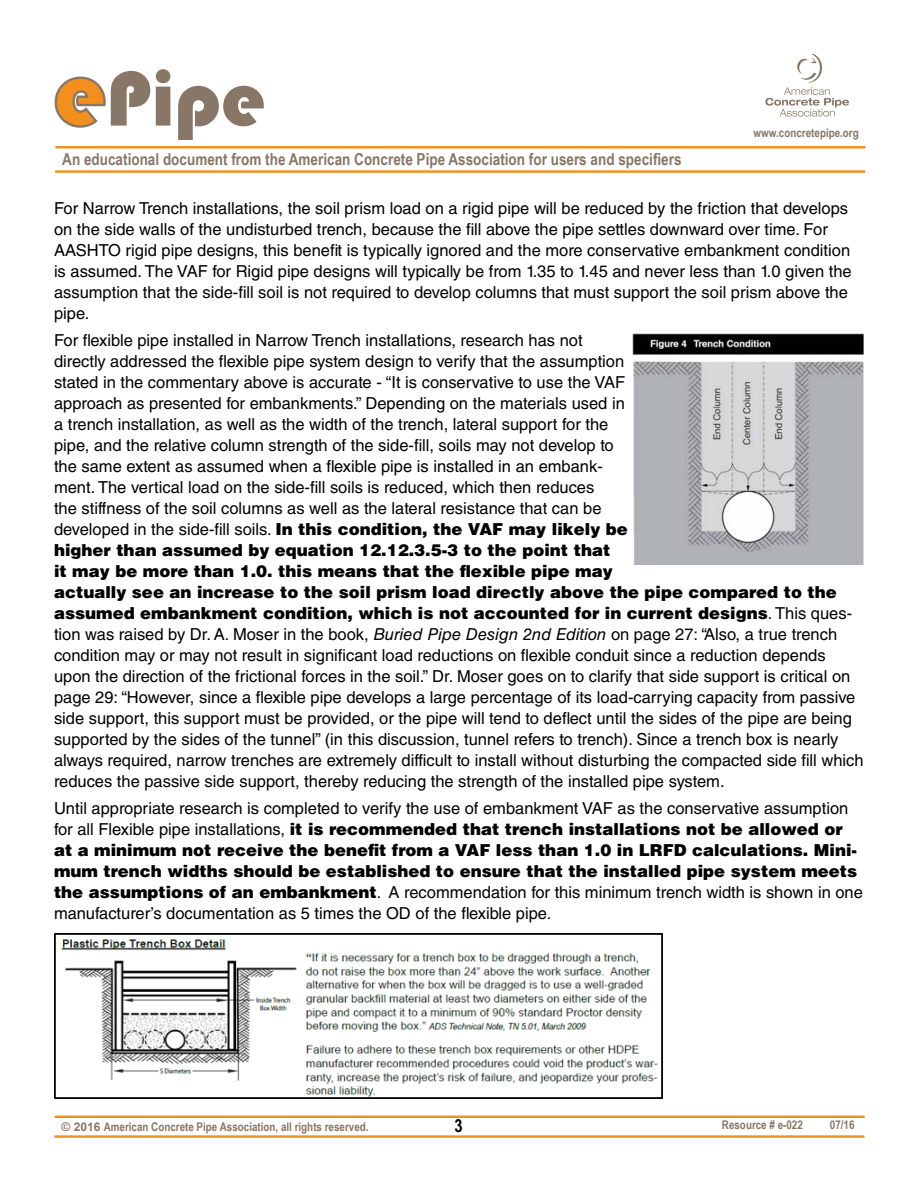
<style>
.page{position:relative;width:918px;height:1188px;background:#fff}
.page>*{position:absolute;margin:0;border:0;box-sizing:border-box;transform-origin:0 0}
.t1{font:80.1px "Bauhaus 93";color:#876}
.t2{font:700 18px "Arial Narrow";color:#000}
.t3{font:16.5px/21px "Helvetica LT Std";color:#000}
.t4{font:700 16.5px "Arial Narrow";color:#876}
.t5{font:700 12px "Arial Narrow";color:#876}
.s1{font-size:96.15px;color:#f3901d}
.s2{font-weight:900}
.s3{font-style:italic}
.s4{font-family:"Arial"}
</style>
<div class="page">
<svg style="left:54px;top:76px;width:52px;height:52px"></svg>
<svg style="left:765px;top:54px;width:84px;height:63px"></svg>
<hr style="left:55px;top:146px;width:810px;height:3px;background:#f3901d">
<hr style="left:55px;top:170px;width:810px;height:3px;background:#f3901d">
<hr style="left:55px;top:1116px;width:810px;height:2px;background:#f3901d">
<hr style="left:54px;top:1135px;width:810px;height:3px;background:#f3901d">
<img style="left:633px;top:334px;width:231px;height:231px">
<img style="left:54px;top:934px;width:608px;height:164px">
<h1 class="t1" style="left:53px;top:54px;width:214px"><span class="s1">e</span>Pipe</h1>
<p class="t4" style="left:62px;top:146px;width:621px">An educational document from the American Concrete Pipe Association for users and specifiers</p>
<p class="t5" style="left:754px;top:123px;width:107px">www.concretepipe.org</p>
<p class="t3" style="left:54px;top:198px;width:799px">For Narrow Trench installations, the soil prism load on a rigid pipe will be reduced by the friction that develops on the side walls of the undisturbed trench, because the fill above the pipe settles downward over time. For AASHTO rigid pipe designs, this benefit is typically ignored and the more conservative embankment condition is assumed. The VAF for Rigid pipe designs will typically be from 1.35 to 1.45 and never less than 1.0 given the assumption that the side-fill soil is not required to develop columns that must support the soil prism above the pipe.</p>
<p class="t3" style="left:54px;top:330px;width:811px">For flexible pipe installed in Narrow Trench installations, research has not<br>directly addressed the flexible pipe system design to verify that the assumption<br>stated in the commentary above is accurate - “It is conservative to use the VAF<br>approach as presented for embankments.” Depending on the materials used in<br>a trench installation, as well as the width of the trench, lateral support for the<br>pipe, and the relative column strength of the side-fill, soils may not develop to<br>the same extent as assumed when a flexible pipe is installed in an embank-<br>ment. The vertical load on the side-fill soils is reduced, which then reduces<br>the stiffness of the soil columns as well as the lateral resistance that can be<br>developed in the side-fill soils. <span class="s2">In this condition, the VAF may likely be<br>higher than assumed by equation 12.12.3.5-3 to the point that<br>it may be more than 1.0. this means that the flexible pipe may<br>actually see an increase to the soil prism load directly above the pipe compared to the assumed embankment condition, which is not accounted for in current designs</span>. This ques&shy;tion was raised by Dr. A. Moser in the book, <span class="s3">Buried Pipe Design 2nd Edition</span> on page 27: “Also, a true trench condition may or may not result in significant load reductions on flexible conduit since a reduction depends upon the direction of the frictional forces in the soil.” Dr. Moser goes on to clarify that side support is critical on page 29: “However, since a flexible pipe develops a large percentage of its load-carrying capacity from passive side support, this support must be provided, or the pipe will tend to deflect until the sides of the pipe are being supported by the sides of the tunnel” (in this discussion, tunnel refers to trench). Since a trench box is nearly always required, narrow trenches are extremely difficult to install without disturbing the compacted side fill which reduces the passive side support, thereby reducing the strength of the installed pipe system.</p>
<p class="t3" style="left:54px;top:798px;width:810px">Until appropriate research is completed to verify the use of embankment VAF as the conservative assumption for all Flexible pipe installations, <span class="s2">it is recommended that trench installations not be allowed or at a minimum not receive the benefit from a VAF less than 1.0 in LRFD calculations. Mini&shy;mum trench widths should be established to ensure that the installed pipe system meets the assumptions of an embankment</span>. A recommendation for this minimum trench width is shown in one manufacturer’s documentation as 5 times the OD of the flexible pipe.</p>
<p class="t5" style="left:61px;top:1118px;width:309px"><span class="s4">© 2016</span> American Concrete Pipe Association, all rights reserved.</p>
<p class="t2" style="left:454px;top:1112px;width:10px">3</p>
<p class="t5" style="left:722px;top:1116px;width:82px">Resource # e-022</p>
<p class="t5" style="left:830px;top:1116px;width:26px">07/16</p>
</div>
